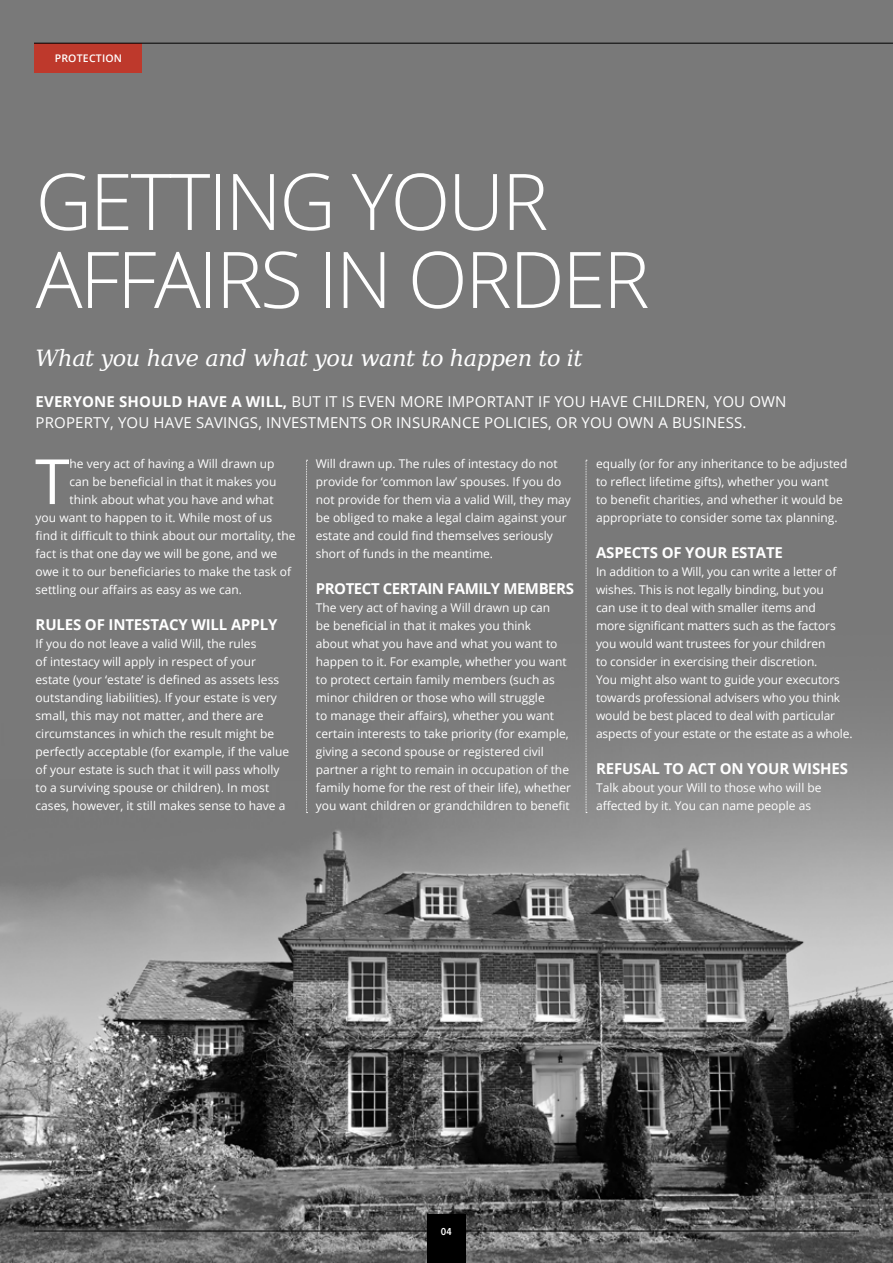
<style>
.page{position:relative;width:893px;height:1263px;background:#fff}
.page>*{position:absolute;margin:0;border:0;box-sizing:border-box;transform-origin:0 0}
.t1{font:300 78.3px/78px "Open Sans";letter-spacing:-.03em;color:#fff}
.t2{font:62.4px "Open Sans";color:#fff}
.t3{font:italic 22.5px "DejaVu Serif";letter-spacing:-.02em;color:#fff}
.t4{font:15px/21px "Open Sans";letter-spacing:.01em;color:#fff}
.t5{font:700 15px "Open Sans";letter-spacing:-.01em;color:#fff}
.t6{font:700 15px "Open Sans";letter-spacing:-.03em;color:#fff}
.t7{font:12px/18px "Open Sans";color:#fff}
.t8{font:600 10.5px "Open Sans";letter-spacing:.02em;color:#fff}
.t9{font:600 10.5px "Proxima Nova Cond";color:#fff}
.s1{font-weight:700}
</style>
<div class="page">
<img style="left:0;top:0;width:893px;height:1263px">
<div style="left:35px;top:43px;width:107px;height:29px;background:#be392c"></div>
<hr style="left:34px;top:1230px;width:825px;height:1px;background:#000">
<hr style="left:34px;top:43px;width:859px;height:1px;background:#000">
<div style="left:427px;top:1214px;width:39px;height:49px;background:#000"></div>
<svg style="left:306px;top:460px;width:2px;height:353px"></svg>
<svg style="left:586px;top:460px;width:1px;height:353px"></svg>
<p class="t8" style="left:55px;top:51px;width:69px">PROTECTION</p>
<h1 class="t1" style="left:36px;top:160px;width:615px">GETTING YOUR<br>AFFAIRS IN ORDER</h1>
<h3 class="t3" style="left:36px;top:338px;width:548px">What you have and what you want to happen to it</h3>
<p class="t4" style="left:36px;top:390px;width:752px"><span class="s1">EVERYONE SHOULD HAVE A WILL,</span> BUT IT IS EVEN MORE IMPORTANT IF YOU HAVE CHILDREN, YOU OWN<br>PROPERTY, YOU HAVE SAVINGS, INVESTMENTS OR INSURANCE POLICIES, OR YOU OWN A BUSINESS.</p>
<h2 class="t2" style="left:35px;top:439px;width:36px">T</h2>
<p class="t7" style="left:70px;top:454px;width:206px">he very act of having a Will drawn up</p>
<p class="t7" style="left:316px;top:454px;width:257px">Will drawn up. The rules of intestacy do not provide for ‘common law’ spouses. If you do not provide for them via a valid Will, they may be obliged to make a legal claim against your estate and could find themselves seriously short of funds in the meantime.</p>
<p class="t6" style="left:316px;top:578px;width:260px">PROTECT CERTAIN FAMILY MEMBERS</p>
<p class="t7" style="left:316px;top:598px;width:257px">The very act of having a Will drawn up can<br>be beneficial in that it makes you think<br>about what you have and what you want to happen to it. For example, whether you want to protect certain family members (such as minor children or those who will struggle<br>to manage their affairs), whether you want certain interests to take priority (for example, giving a second spouse or registered civil partner a right to remain in occupation of the family home for the rest of their life), whether you want children or grandchildren to benefit</p>
<p class="t7" style="left:596px;top:454px;width:253px">equally (or for any inheritance to be adjusted to reflect lifetime gifts), whether you want<br>to benefit charities, and whether it would be appropriate to consider some tax planning.</p>
<p class="t5" style="left:596px;top:542px;width:188px">ASPECTS OF YOUR ESTATE</p>
<p class="t7" style="left:596px;top:562px;width:258px">In addition to a Will, you can write a letter of wishes. This is not legally binding, but you<br>can use it to deal with smaller items and<br>more significant matters such as the factors you would want trustees for your children<br>to consider in exercising their discretion.<br>You might also want to guide your executors towards professional advisers who you think would be best placed to deal with particular aspects of your estate or the estate as a whole.</p>
<p class="t5" style="left:596px;top:758px;width:254px">REFUSAL TO ACT ON YOUR WISHES</p>
<p class="t7" style="left:596px;top:778px;width:227px">Talk about your Will to those who will be affected by it. You can name people as</p>
<p class="t7" style="left:70px;top:472px;width:208px">can be beneficial in that it makes you</p>
<p class="t7" style="left:70px;top:490px;width:205px">think about what you have and what</p>
<p class="t7" style="left:36px;top:508px;width:238px">you want to happen to it. While most of us</p>
<p class="t7" style="left:36px;top:526px;width:262px">find it difficult to think about our mortality, the</p>
<p class="t7" style="left:36px;top:544px;width:243px">fact is that one day we will be gone, and we</p>
<p class="t7" style="left:36px;top:562px;width:257px">owe it to our beneficiaries to make the task of</p>
<p class="t7" style="left:36px;top:580px;width:208px">settling our affairs as easy as we can.</p>
<p class="t5" style="left:36px;top:614px;width:243px">RULES OF INTESTACY WILL APPLY</p>
<p class="t7" style="left:36px;top:634px;width:255px">If you do not leave a valid Will, the rules<br>of intestacy will apply in respect of your estate (your ‘estate’ is defined as assets less outstanding liabilities). If your estate is very small, this may not matter, and there are circumstances in which the result might be perfectly acceptable (for example, if the value of your estate is such that it will pass wholly to a surviving spouse or children). In most cases, however, it still makes sense to have a</p>
<p class="t9" style="left:441px;top:1225px;width:12px">04</p>
</div>
